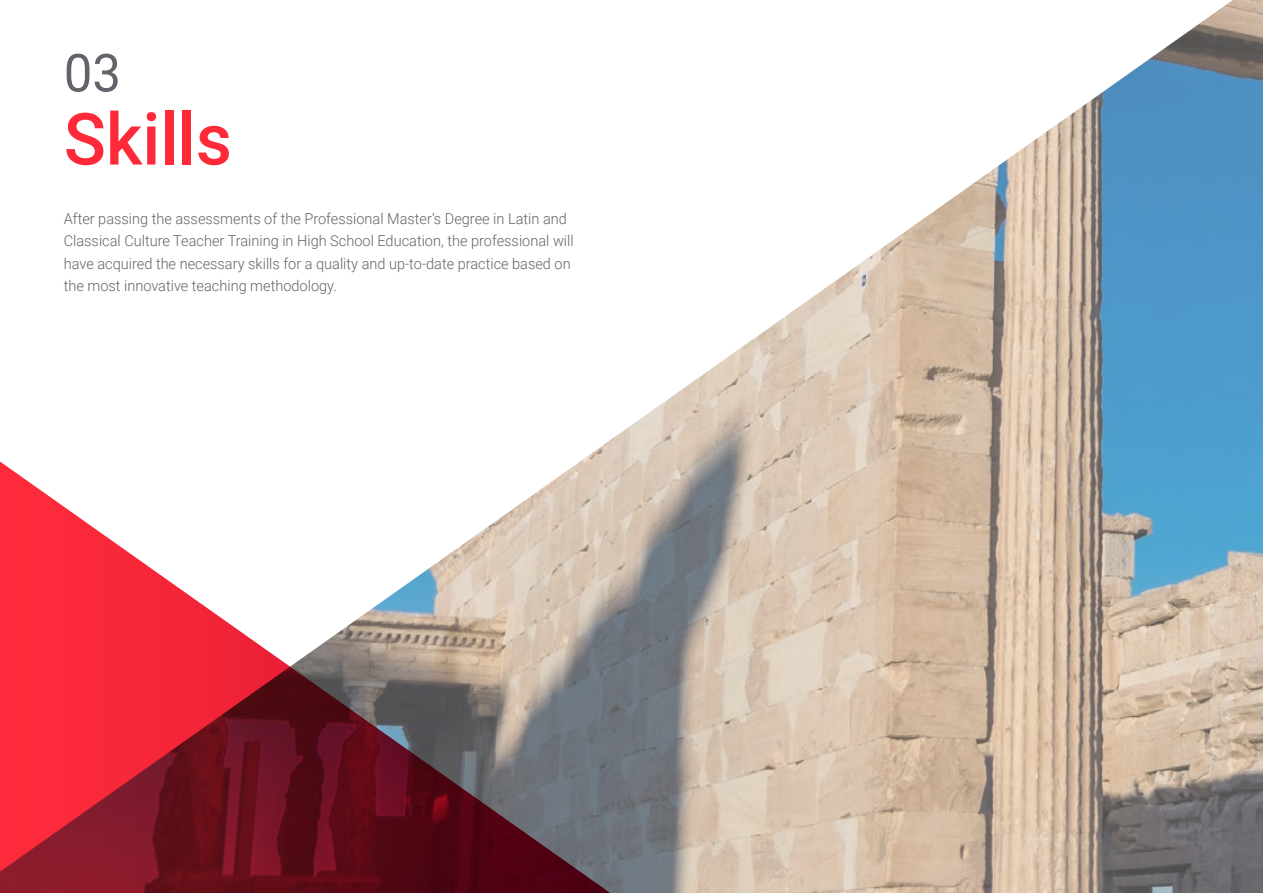
<style>
.page{position:relative;width:1263px;height:893px;background:#fff}
.page>*{position:absolute;margin:0;border:0;box-sizing:border-box;transform-origin:0 0}
.t1{font:500 72px "Roboto";color:#ff293a}
.t2{font:52.5px "Roboto";color:#61646a}
.t3{font:300 15px/22.5px "Roboto";color:#61646a}
</style>
<div class="page">
<img style="left:602px;top:0;width:661px;height:893px">
<svg style="left:0;top:446px;width:640px;height:447px"></svg>
<h2 class="t2" style="left:64px;top:36px;width:59px">03</h2>
<h1 class="t1" style="left:64px;top:89px;width:170px">Skills</h1>
<p class="t3" style="left:64px;top:207px;width:511px">After passing the assessments of the Professional Master’s Degree in Latin and Classical Culture Teacher Training in High School Education, the professional will have acquired the necessary skills for a quality and up-to-date practice based on the most innovative teaching methodology.</p>
</div>
